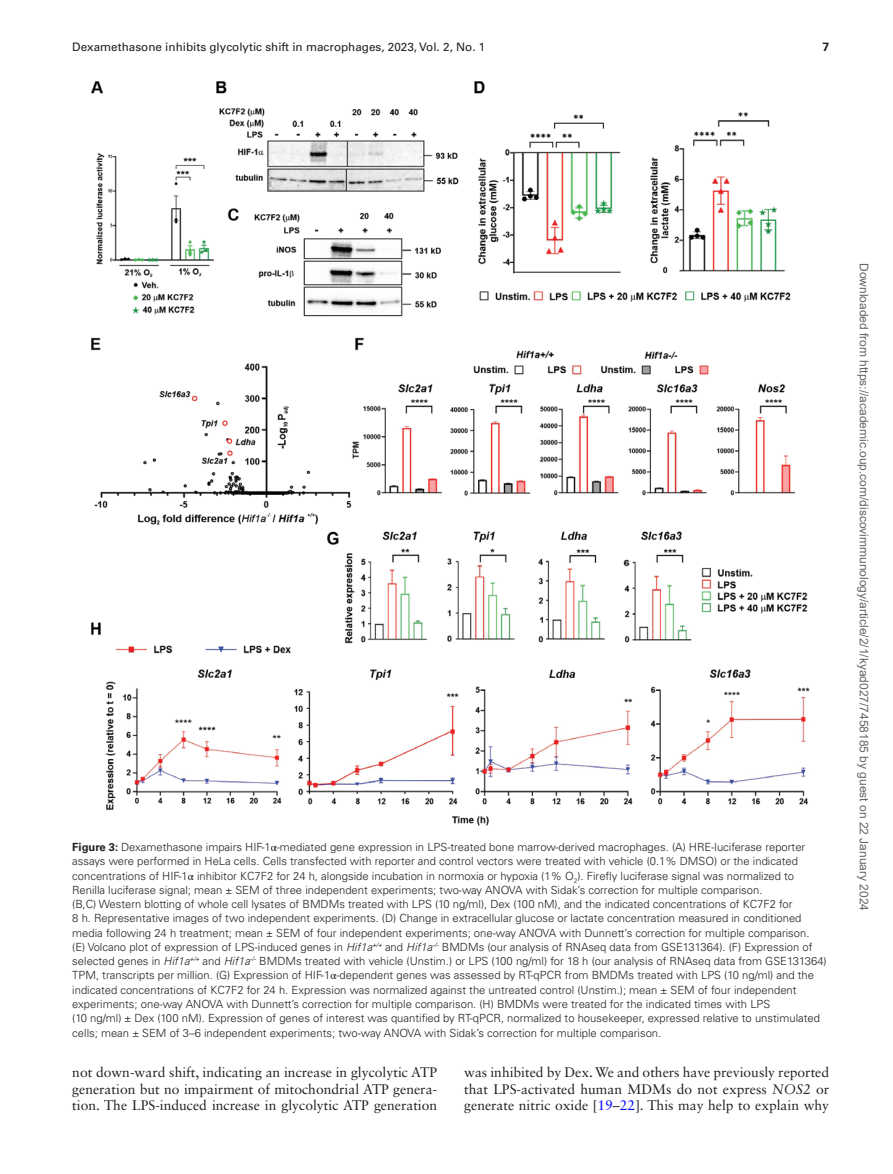
<style>
.page{position:relative;width:893px;height:1174px;background:#fff}
.page>*{position:absolute;margin:0;border:0;box-sizing:border-box;transform-origin:0 0}
.t1{font:13.8px/16.5px "Sabon LT Std";color:#231f20;text-align:justify}
.t2{font:12px "Arial";color:#666}
.t3{font:700 12px "Univers LT Std";color:#231f20}
.t4{font:11.7px "Univers LT Std";color:#231f20}
.t5{font:300 11.25px/14.2px "Univers LT Std";color:#231f20}
.s1{font-weight:700}
.s2{font-family:"STIX General";font-weight:400}
.s3{font-style:italic}
.s4{color:#00f}
</style>
<div class="page">
<img style="left:91px;top:81px;width:719px;height:745px">
<p class="t4" style="left:72px;top:40px;width:415px">Dexamethasone inhibits glycolytic shift in macrophages, 2023, Vol. 2, No. 1</p>
<p class="t3" style="left:822px;top:40px;width:8px">7</p>
<p class="t5" style="left:72px;top:840px;width:756px"><span class="s1">Figure 3:</span> Dexamethasone impairs HIF-1<span class="s2">α</span>-mediated gene expression in LPS-treated bone marrow-derived macrophages. (A) HRE-luciferase reporter assays were performed in HeLa cells. Cells transfected with reporter and control vectors were treated with vehicle (0.1% DMSO) or the indicated concentrations of HIF-1<span class="s2">α</span> inhibitor KC7F2 for 24 h, alongside incubation in normoxia or hypoxia (1% O<sub>2</sub>). Firefly luciferase signal was normalized to Renilla luciferase signal; mean ± SEM of three independent experiments; two-way ANOVA with Sidak’s correction for multiple comparison.<br>(B,C) Western blotting of whole cell lysates of BMDMs treated with LPS (10 ng/ml), Dex (100 nM), and the indicated concentrations of KC7F2 for<br>8 h. Representative images of two independent experiments. (D) Change in extracellular glucose or lactate concentration measured in conditioned media following 24 h treatment; mean ± SEM of four independent experiments; one-way ANOVA with Dunnett’s correction for multiple comparison.<br>(E) Volcano plot of expression of LPS-induced genes in <span class="s3">Hif1a</span><sup>+/+</sup> and <span class="s3">Hif1a</span><sup>-/-</sup> BMDMs (our analysis of RNAseq data from GSE131364). (F) Expression of selected genes in <span class="s3">Hif1a</span><sup>+/+</sup> and <span class="s3">Hif1a</span><sup>-/-</sup> BMDMs treated with vehicle (Unstim.) or LPS (100 ng/ml) for 18 h (our analysis of RNAseq data from GSE131364)<br>TPM, transcripts per million. (G) Expression of HIF-1<span class="s2">α</span>-dependent genes was assessed by RT-qPCR from BMDMs treated with LPS (10 ng/ml) and the indicated concentrations of KC7F2 for 24 h. Expression was normalized against the untreated control (Unstim.); mean ± SEM of four independent experiments; one-way ANOVA with Dunnett’s correction for multiple comparison. (H) BMDMs were treated for the indicated times with LPS<br>(10 ng/ml) ± Dex (100 nM). Expression of genes of interest was quantified by RT-qPCR, normalized to housekeeper, expressed relative to unstimulated cells; mean ± SEM of 3–6 independent experiments; two-way ANOVA with Sidak’s correction for multiple comparison.</p>
<p class="t1" style="left:72px;top:1063px;width:366px">not down-ward shift, indicating an increase in glycolytic ATP generation but no impairment of mitochondrial ATP genera&shy;tion. The LPS-induced increase in glycolytic ATP generation</p>
<p class="t1" style="left:464px;top:1063px;width:366px">was inhibited by Dex. We and others have previously reported that LPS-activated human MDMs do not express <span class="s3">NOS2</span> or generate nitric oxide [<span class="s4">19</span>–<span class="s4">22</span>]. This may help to explain why</p>
<p class="t2" style="left:868px;top:263px;width:650px;rotate:90deg">Downloaded from https://academic.oup.com/discovimmunology/article/2/1/kyad027/7458185 by guest on 22 January 2024</p>
</div>
